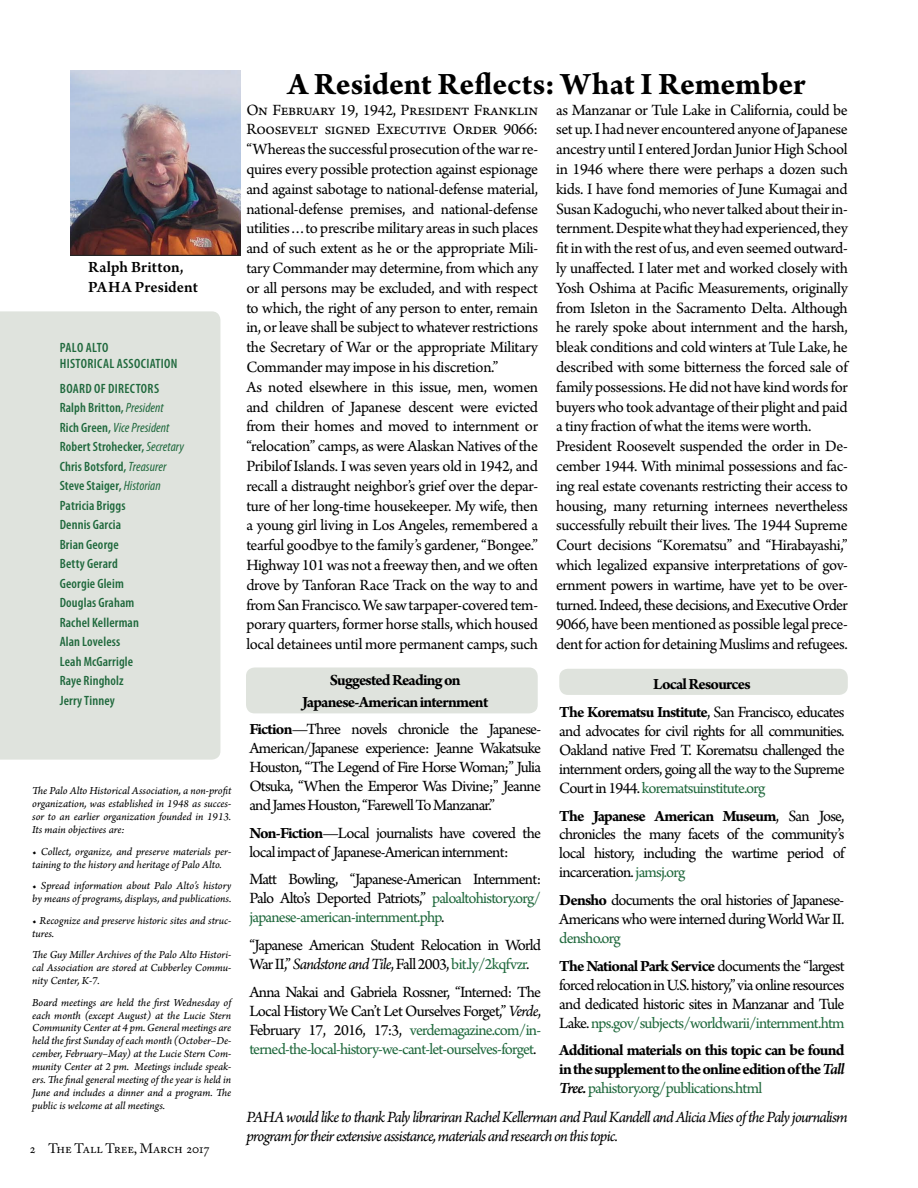
<style>
.page{position:relative;width:918px;height:1188px;background:#fff}
.page>*{position:absolute;margin:0;border:0;box-sizing:border-box;transform-origin:0 0}
.t1{font:700 33px "Arno Pro";color:#000}
.t2{font:16.5px/19.8px "Arno Pro";letter-spacing:-.025em;color:#000;text-align:justify}
.t3{font:700 16.5px/27.6px "Arno Pro";letter-spacing:-.05em;color:#000;text-align:center}
.t4{font:16.5px/18.9px "Arno Pro";letter-spacing:-.045em;color:#000}
.t5{font:italic 16.5px/18.9px "Arno Pro";letter-spacing:-.05em;color:#000}
.t6{font:600 16.5px/19.8px "Arno Pro";letter-spacing:.005em;color:#000}
.t7{font:600 condensed 13.5px/19.5px "Myriad Pro";letter-spacing:.01em;color:#20693d}
.t8{font:13.5px "Adobe Caslon Pro";color:#000}
.t9{font:11.25px/12.9px "Arno Pro Italic Sm Text";letter-spacing:-.005em;color:#000;text-align:justify}
.s1{font-weight:400;font-style:italic}
.s2{font-weight:700}
.s3{color:#20693d}
.s4{font-style:italic}
.s5{font-weight:400}
.s6{font-weight:400;color:#20693d}
.s7{font-weight:600;font-style:italic}
</style>
<div class="page">
<div style="left:0;top:311px;width:220px;height:449px;background:#dfe3dd"></div>
<div style="left:559px;top:669px;width:289px;height:26px;background:#dfe3dd;border-radius:9px"></div>
<div style="left:246px;top:668px;width:292px;height:45px;background:#dfe3dd;border-radius:9px"></div>
<img style="left:70px;top:70px;width:171px;height:185px">
<p class="t6" style="left:88px;top:258px;width:111px">Ralph Britton,<br>PAHA President</p>
<p class="t7" style="left:60px;top:339px;width:119px;line-height:16.2px">PALO ALTO<br>HISTORICAL ASSOCIATION</p>
<p class="t7" style="left:60px;top:378px;width:126px">BOARD OF DIRECTORS<br>Ralph Britton, <span class="s1">President<br></span>Rich Green, <span class="s1">Vice President<br></span>Robert Strohecker, <span class="s1">Secretary<br></span>Chris Botsford, <span class="s1">Treasurer<br></span>Steve Staiger, <span class="s1">Historian<br></span>Patricia Briggs<br>Dennis Garcia<br>Brian George<br>Betty Gerard<br>Georgie Gleim<br>Douglas Graham<br>Rachel Kellerman<br>Alan Loveless<br>Leah McGarrigle<br>Raye Ringholz<br>Jerry Tinney</p>
<p class="t9" style="left:32px;top:785px;width:201px">The Palo Alto Historical Association, a non-profit organization, was established in 1948 as succes&shy;sor to an earlier organization founded in 1913.<br>Its main objectives are:</p>
<p class="t9" style="left:32px;top:845px;width:200px">• Collect, organize, and preserve materials per&shy;taining to the history and heritage of Palo Alto.</p>
<p class="t9" style="left:32px;top:880px;width:201px">• Spread information about Palo Alto’s history by means of programs, displays, and publications.</p>
<p class="t9" style="left:32px;top:914px;width:201px">• Recognize and preserve historic sites and struc&shy;tures.</p>
<p class="t9" style="left:32px;top:949px;width:201px">The Guy Miller Archives of the Palo Alto Histori&shy;cal Association are stored at Cubberley Commu&shy;nity Center, K-7.</p>
<p class="t9" style="left:32px;top:996px;width:201px">Board meetings are held the first Wednesday of each month (except August) at the Lucie Stern Community Center at 4 pm. General meetings are held the first Sunday of each month (October–De&shy;cember, February–May) at the Lucie Stern Com&shy;munity Center at 2 pm. Meetings include speak&shy;ers. The final general meeting of the year is held in June and includes a dinner and a program. The public is welcome at all meetings.</p>
<p class="t8" style="left:30px;top:1140px;width:181px">2 THE TALL TREE, MARCH 2017</p>
<h1 class="t1" style="left:287px;top:65px;width:520px">A Resident Reflects: What I Remember</h1>
<p class="t2" style="left:246px;top:101px;width:293px;text-align:left">On February 19, 1942, President Franklin Roosevelt signed Executive Order 9066: “Whereas the successful prosecution of the war re&shy;quires every possible protection against espionage and against sabotage to national-defense material, national-defense premises, and national-defense utilities…to prescribe military areas in such places and of such extent as he or the appropriate Mili&shy;tary Commander may determine, from which any or all persons may be excluded, and with respect to which, the right of any person to enter, remain in, or leave shall be subject to whatever restrictions the Secretary of War or the appropriate Military Commander may impose in his discretion.”<br>As noted elsewhere in this issue, men, women and children of Japanese descent were evicted from their homes and moved to internment or “relocation” camps, as were Alaskan Natives of the Pribilof Islands. I was seven years old in 1942, and recall a distraught neighbor’s grief over the depar&shy;ture of her long-time housekeeper. My wife, then a young girl living in Los Angeles, remembered a tearful goodbye to the family’s gardener, “Bongee.” Highway 101 was not a freeway then, and we often drove by Tanforan Race Track on the way to and from San Francisco. We saw tarpaper-covered tem&shy;porary quarters, former horse stalls, which housed local detainees until more permanent camps, such</p>
<p class="t2" style="left:556px;top:101px;width:293px;text-align:left">as Manzanar or Tule Lake in California, could be set up. I had never encountered anyone of Japanese ancestry until I entered Jordan Junior High School in 1946 where there were perhaps a dozen such kids. I have fond memories of June Kumagai and Susan Kadoguchi, who never talked about their in&shy;ternment. Despite what they had experienced, they fit in with the rest of us, and even seemed outward&shy;ly unaffected. I later met and worked closely with Yosh Oshima at Pacific Measurements, originally from Isleton in the Sacramento Delta. Although he rarely spoke about internment and the harsh, bleak conditions and cold winters at Tule Lake, he described with some bitterness the forced sale of family possessions. He did not have kind words for buyers who took advantage of their plight and paid a tiny fraction of what the items were worth.<br>President Roosevelt suspended the order in De&shy;cember 1944. With minimal possessions and fac&shy;ing real estate covenants restricting their access to housing, many returning internees nevertheless successfully rebuilt their lives. The 1944 Supreme Court decisions “Korematsu” and “Hirabayashi,” which legalized expansive interpretations of gov&shy;ernment powers in wartime, have yet to be over&shy;turned. Indeed, these decisions, and Executive Order 9066, have been mentioned as possible legal prece&shy;dent for action for detaining Muslims and refugees.</p>
<p class="t3" style="left:302px;top:669px;width:188px;line-height:22.2px">Suggested Reading on<br>Japanese-American internment</p>
<p class="t2" style="left:249px;top:721px;width:293px;line-height:19px"><span class="s2">Fiction</span>—Three novels chronicle the Japanese-American/Japanese experience: Jeanne Wakatsuke Houston, “The Legend of Fire Horse Woman;” Julia Otsuka, “When the Emperor Was Divine;” Jeanne and James Houston, “Farewell To Manzanar.”</p>
<p class="t4" style="left:249px;top:824px;width:293px"><span class="s2">Non-Fiction</span>—Local journalists have covered the local impact of Japanese-American internment:</p>
<p class="t2" style="left:249px;top:871px;width:293px;line-height:19px">Matt Bowling, “Japanese-American Internment:<br>Palo Alto’s Deported Patriots,” <span class="s3">paloaltohistory.org/ japanese-american-internment.php</span>.</p>
<p class="t4" style="left:249px;top:936px;width:293px">“Japanese American Student Relocation in World<br>War II,” <span class="s4">Sandstone and Tile</span>, Fall 2003, <span class="s3">bit.ly/2kqfvzr</span>.</p>
<p class="t2" style="left:249px;top:983px;width:293px;line-height:18.9px">Anna Nakai and Gabriela Rossner, “Interned: The Local History We Can’t Let Ourselves Forget,” <span class="s4">Verde</span>, February 17, 2016, 17:3, <span class="s3">verdemagazine.com/in&shy;terned-the-local-history-we-cant-let-ourselves-forget</span>.</p>
<p class="t3" style="left:559px;top:671px;width:287px">Local Resources<br>The Korematsu Institute<span class="s5">, San Francisco, educates</span></p>
<p class="t2" style="left:559px;top:722px;width:287px;line-height:19px">and advocates for civil rights for all communities.<br>Oakland native Fred T. Korematsu challenged the internment orders, going all the way to the Supreme Court in 1944. <span class="s3">korematsuinstitute.org</span></p>
<p class="t2" style="left:559px;top:807px;width:287px;line-height:18.9px"><span class="s2">The Japanese American Museum</span>, San Jose, chronicles the many facets of the community’s local history, including the wartime period of incarceration. <span class="s3">jamsj.org</span></p>
<p class="t4" style="left:559px;top:891px;width:287px"><span class="s2">Densho</span> documents the oral histories of Japanese-<br>Americans who were interned during World War II.</p>
<p class="t3" style="left:559px;top:925px;width:287px;text-align:left"><span class="s6">densho.org<br></span>The National Park Service <span class="s5">documents the “largest</span></p>
<p class="t2" style="left:559px;top:976px;width:287px;line-height:19px">forced relocation in U.S. history,” via online resources and dedicated historic sites in Manzanar and Tule Lake. <span class="s3">nps.gov/subjects/worldwarii/internment.htm</span></p>
<p class="t3" style="left:559px;top:1042px;width:287px;line-height:18.9px;text-align:justify">Additional materials on this topic can be found in the supplement to the online edition of the <span class="s7">Tall Tree.</span> <span class="s6">pahistory.org/publications.html</span></p>
<p class="t5" style="left:246px;top:1109px;width:603px">PAHA would like to thank Paly librariran Rachel Kellerman and Paul Kandell and Alicia Mies of the Paly journalism program for their extensive assistance, materials and research on this topic.</p>
</div>
